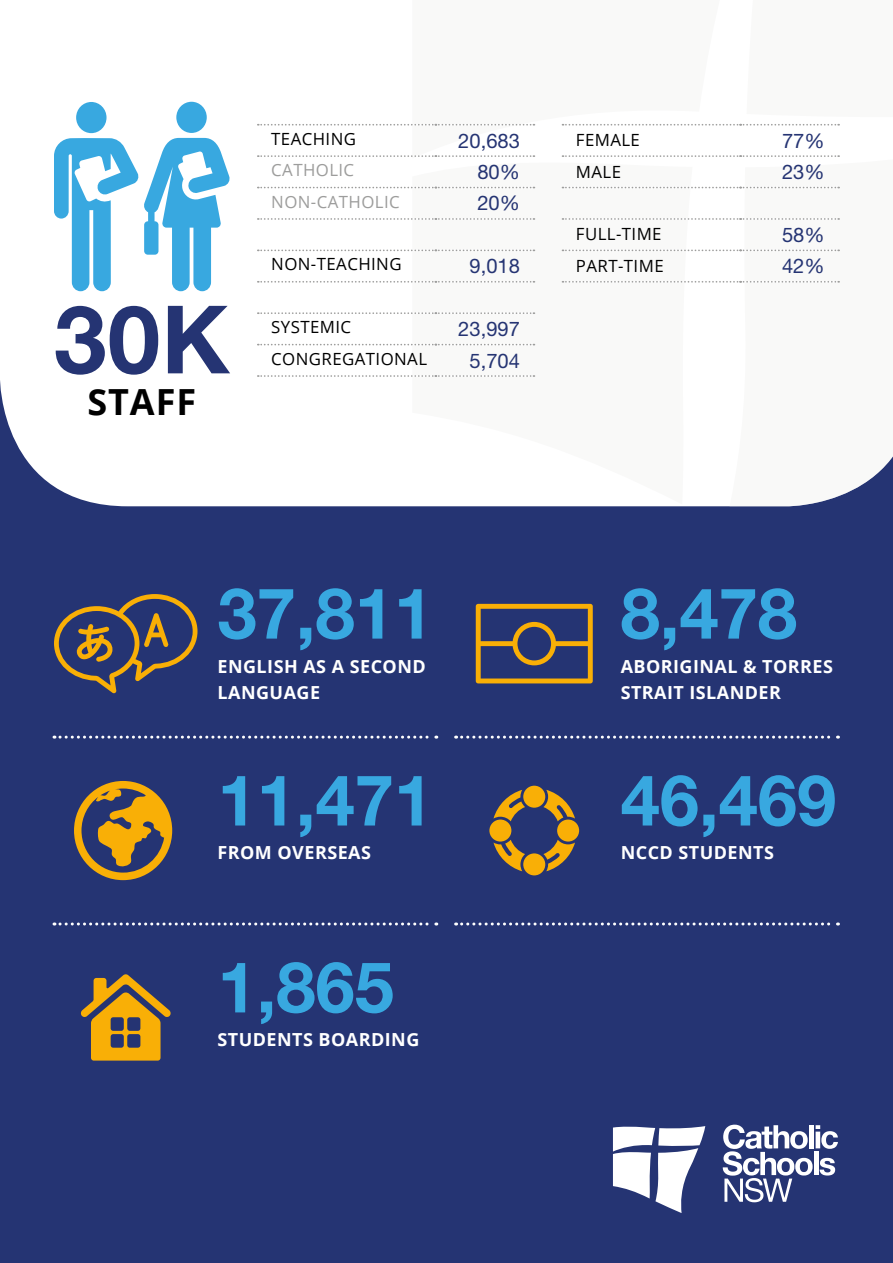
<style>
.page{position:relative;width:893px;height:1263px;background:#fff}
.page>*{position:absolute;margin:0;border:0;box-sizing:border-box;transform-origin:0 0}
.t1{font:700 94.5px "Helvetica Neue LT Std";color:#253473}
.t2{font:700 70.5px "Helvetica Neue LT Std";color:#38a8e0}
.t3{font:700 36px "Open Sans";letter-spacing:.025em;color:#000}
.t4{font:20.1px "Helvetica Neue LT Std";color:#253473}
.t5{font:700 18px/26.4px "Open Sans";letter-spacing:.025em;color:#fff}
.t6{font:16.8px "Open Sans";letter-spacing:.025em;color:#000}
.t7{font:16.8px "Open Sans";letter-spacing:.025em;color:#9d9d9c}
</style>
<div class="page">
<div style="left:0;top:286px;width:893px;height:977px;background:#253473"></div>
<div style="left:523px;top:786px;width:22px;height:22px;background:#f9af06;border-radius:50%"></div>
<div style="left:523px;top:853px;width:22px;height:22px;background:#f9af06;border-radius:50%"></div>
<div style="left:557px;top:819px;width:22px;height:22px;background:#f9af06;border-radius:50%"></div>
<div style="left:489px;top:819px;width:22px;height:22px;background:#f9af06;border-radius:50%"></div>
<svg style="left:493px;top:790px;width:32px;height:31px"></svg>
<svg style="left:543px;top:790px;width:32px;height:31px"></svg>
<svg style="left:493px;top:840px;width:32px;height:31px"></svg>
<svg style="left:543px;top:840px;width:32px;height:31px"></svg>
<div style="left:0;top:101px;width:725px;height:405px;background:#fff"></div>
<div style="left:725px;top:155px;width:168px;height:351px;background:#f9f9f8"></div>
<div style="left:412px;top:160px;width:280px;height:344px;background:#f9f9f8"></div>
<svg style="left:412px;top:101px;width:311px;height:58px"></svg>
<svg style="left:258px;top:124px;width:276px;height:2px"></svg>
<svg style="left:258px;top:155px;width:276px;height:2px"></svg>
<svg style="left:258px;top:187px;width:276px;height:1px"></svg>
<svg style="left:258px;top:218px;width:276px;height:2px"></svg>
<svg style="left:258px;top:250px;width:276px;height:1px"></svg>
<svg style="left:258px;top:281px;width:276px;height:2px"></svg>
<svg style="left:258px;top:312px;width:276px;height:2px"></svg>
<svg style="left:258px;top:344px;width:276px;height:1px"></svg>
<svg style="left:258px;top:375px;width:276px;height:2px"></svg>
<svg style="left:562px;top:101px;width:278px;height:25px"></svg>
<svg style="left:562px;top:155px;width:277px;height:2px"></svg>
<svg style="left:562px;top:187px;width:277px;height:1px"></svg>
<svg style="left:562px;top:218px;width:277px;height:2px"></svg>
<svg style="left:562px;top:250px;width:277px;height:1px"></svg>
<svg style="left:562px;top:281px;width:277px;height:2px"></svg>
<div style="left:76px;top:102px;width:31px;height:31px;background:#38a8e0;border-radius:50%"></div>
<div style="left:176px;top:102px;width:31px;height:31px;background:#38a8e0;border-radius:50%"></div>
<svg style="left:54px;top:138px;width:177px;height:153px"></svg>
<svg style="left:476px;top:604px;width:117px;height:79px"></svg>
<svg style="left:54px;top:594px;width:143px;height:100px"></svg>
<svg style="left:54px;top:736px;width:383px;height:3px"></svg>
<svg style="left:54px;top:922px;width:383px;height:3px"></svg>
<svg style="left:456px;top:736px;width:382px;height:3px"></svg>
<svg style="left:456px;top:922px;width:382px;height:3px"></svg>
<svg style="left:74px;top:781px;width:98px;height:99px"></svg>
<svg style="left:80px;top:974px;width:91px;height:86px"></svg>
<svg style="left:723px;top:1125px;width:115px;height:77px"></svg>
<svg style="left:613px;top:1126px;width:92px;height:87px"></svg>
<h1 class="t1" style="left:54px;top:281px;width:177px">30K</h1>
<h3 class="t3" style="left:87px;top:377px;width:110px">STAFF</h3>
<p class="t6" style="left:271px;top:127px;width:86px">TEACHING</p>
<p class="t4" style="left:458px;top:128px;width:63px">20,683</p>
<p class="t7" style="left:271px;top:159px;width:84px">CATHOLIC</p>
<p class="t4" style="left:477px;top:160px;width:44px">80%</p>
<p class="t7" style="left:271px;top:190px;width:130px">NON-CATHOLIC</p>
<p class="t4" style="left:477px;top:191px;width:44px">20%</p>
<p class="t6" style="left:271px;top:253px;width:132px">NON-TEACHING</p>
<p class="t4" style="left:469px;top:254px;width:52px">9,018</p>
<p class="t6" style="left:271px;top:316px;width:81px">SYSTEMIC</p>
<p class="t4" style="left:458px;top:317px;width:63px">23,997</p>
<p class="t6" style="left:271px;top:347px;width:157px">CONGREGATIONAL</p>
<p class="t4" style="left:469px;top:348px;width:52px">5,704</p>
<p class="t6" style="left:576px;top:128px;width:66px">FEMALE</p>
<p class="t4" style="left:782px;top:128px;width:44px">77%</p>
<p class="t6" style="left:576px;top:160px;width:47px">MALE</p>
<p class="t4" style="left:782px;top:160px;width:44px">23%</p>
<p class="t6" style="left:576px;top:223px;width:87px">FULL-TIME</p>
<p class="t4" style="left:782px;top:223px;width:44px">58%</p>
<p class="t6" style="left:576px;top:254px;width:89px">PART-TIME</p>
<p class="t4" style="left:782px;top:254px;width:44px">42%</p>
<h2 class="t2" style="left:218px;top:570px;width:217px">37,811</h2>
<p class="t5" style="left:218px;top:652px;width:210px">ENGLISH AS A SECOND<br>LANGUAGE</p>
<h2 class="t2" style="left:218px;top:757px;width:217px">11,471</h2>
<p class="t5" style="left:218px;top:839px;width:155px">FROM OVERSEAS</p>
<h2 class="t2" style="left:218px;top:944px;width:178px">1,865</h2>
<p class="t5" style="left:218px;top:1026px;width:203px">STUDENTS BOARDING</p>
<h2 class="t2" style="left:621px;top:570px;width:178px">8,478</h2>
<p class="t5" style="left:621px;top:652px;width:214px">ABORIGINAL &amp; TORRES<br>STRAIT ISLANDER</p>
<h2 class="t2" style="left:621px;top:757px;width:217px">46,469</h2>
<p class="t5" style="left:621px;top:839px;width:155px">NCCD STUDENTS</p>
</div>
